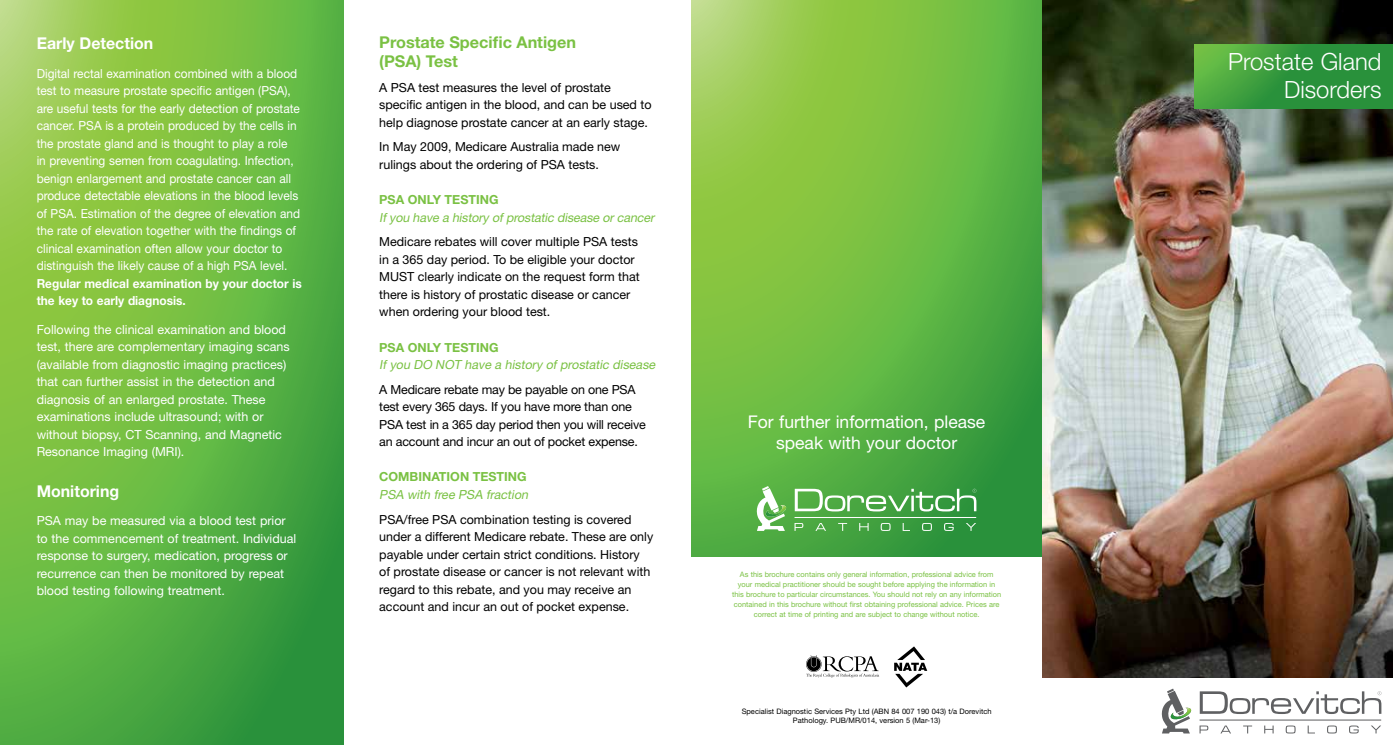
<style>
.page{position:relative;width:1393px;height:745px;background:#fff}
.page>*{position:absolute;margin:0;border:0;box-sizing:border-box;transform-origin:0 0}
.t1{font:300 23.75px/28.5px "Helvetica Neue";color:#fff;text-align:right}
.t2{font:17.5px/21px "Helvetica Neue";color:#fff;text-align:center}
.t3{font:700 16.25px/18.8px "Helvetica Neue";color:#7ac143}
.t4{font:700 16.25px "Helvetica Neue";color:#fff}
.t5{font:12.5px/17.5px "Helvetica Neue";color:#000}
.t6{font:12.5px/17.5px "Helvetica Neue";color:#fff;scale:.95 1}
.t7{font:12.5px/17.5px "Helvetica Neue";color:#fff}
.t8{font:italic 12.5px "Helvetica Neue";color:#7ac143}
.t9{font:700 12.5px/17.5px "Helvetica Neue";color:#fff;scale:.95 1}
.t10{font:700 12.5px "Helvetica Neue";color:#7ac143}
.t11{font:7.5px/10px "Helvetica Neue";color:#7ac143;text-align:center}
.t12{font:7.5px/9px "Helvetica Neue";color:#000;text-align:center}
</style>
<div class="page">
<svg style="left:691px;top:0;width:351px;height:556px;background:#6bb844"></svg>
<img style="left:1042px;top:0;width:351px;height:677px">
<svg style="left:1194px;top:44px;width:199px;height:64px;background:#389b3d"></svg>
<svg style="left:0;top:0;width:344px;height:744px;background:#69b743"></svg>
<svg style="left:894px;top:646px;width:33px;height:41px"></svg>
<svg style="left:806px;top:655px;width:73px;height:22px"></svg>
<svg style="left:755px;top:485px;width:32px;height:45px"></svg>
<svg style="left:794px;top:488px;width:182px;height:42px;background:#63b263"></svg>
<svg style="left:1161px;top:688px;width:31px;height:45px"></svg>
<svg style="left:1199px;top:691px;width:182px;height:42px"></svg>
<h3 class="t4" style="left:37px;top:34px;width:118px">Early Detection</h3>
<p class="t6" style="left:37px;top:64px;width:279px">Digital rectal examination combined with a blood test to measure prostate specific antigen (PSA), are useful tests for the early detection of prostate cancer. PSA is a protein produced by the cells in the prostate gland and is thought to play a role<br>in preventing semen from coagulating. Infection, benign enlargement and prostate cancer can all produce detectable elevations in the blood levels of PSA. Estimation of the degree of elevation and the rate of elevation together with the findings of clinical examination often allow your doctor to distinguish the likely cause of a high PSA level.</p>
<p class="t9" style="left:37px;top:274px;width:281px">Regular medical examination by your doctor is the key to early diagnosis.</p>
<p class="t7" style="left:37px;top:320px;width:254px">Following the clinical examination and blood test, there are complementary imaging scans (available from diagnostic imaging practices) that can further assist in the detection and diagnosis of an enlarged prostate. These examinations include ultrasound; with or without biopsy, CT Scanning, and Magnetic Resonance Imaging (MRI).</p>
<h3 class="t4" style="left:37px;top:481px;width:84px">Monitoring</h3>
<p class="t7" style="left:37px;top:511px;width:261px">PSA may be measured via a blood test prior to the commencement of treatment. Individual response to surgery, medication, progress or recurrence can then be monitored by repeat blood testing following treatment.</p>
<h3 class="t3" style="left:379px;top:33px;width:198px">Prostate Specific Antigen (PSA) Test</h3>
<p class="t5" style="left:379px;top:78px;width:274px">A PSA test measures the level of prostate specific antigen in the blood, and can be used to help diagnose prostate cancer at an early stage.</p>
<p class="t5" style="left:379px;top:138px;width:243px">In May 2009, Medicare Australia made new rulings about the ordering of PSA tests.</p>
<p class="t10" style="left:379px;top:192px;width:121px">PSA ONLY TESTING</p>
<p class="t8" style="left:379px;top:209px;width:279px">Ifyou have a history ofprostatic disease orcancer</p>
<p class="t5" style="left:379px;top:232px;width:262px">Medicare rebates will cover multiple PSA tests in a 365 day period. To be eligible your doctor MUST clearly indicate on the request form that there is history of prostatic disease or cancer when ordering your blood test.</p>
<p class="t10" style="left:379px;top:339px;width:121px">PSA ONLY TESTING</p>
<p class="t8" style="left:379px;top:357px;width:280px">If you DO NOT have a history of prostatic disease</p>
<p class="t5" style="left:379px;top:380px;width:268px">A Medicare rebate may be payable on one PSA test every 365 days. If you have more than one PSA test in a 365 day period then you will receive an account and incur an out of pocket expense.</p>
<p class="t10" style="left:379px;top:469px;width:149px">COMBINATION TESTING</p>
<p class="t8" style="left:379px;top:486px;width:153px">PSA with free PSA fraction</p>
<p class="t5" style="left:379px;top:510px;width:275px">PSA/free PSA combination testing is covered under a different Medicare rebate. These are only payable under certain strict conditions. History of prostate disease or cancer is not relevant with regard to this rebate, and you may receive an account and incur an out of pocket expense.</p>
<h2 class="t2" style="left:748px;top:411px;width:239px">For further information, please speak with your doctor</h2>
<p class="t11" style="left:732px;top:569px;width:271px">As this brochure contains only general information, professional advice from your medical practitioner should be sought before applying the information in this brochure to particular circumstances. You should not rely on any information contained in this brochure without first obtaining professional advice. Prices are correct at time of printing and are subject to change without notice.</p>
<p class="t12" style="left:741px;top:706px;width:251px">Specialist Diagnostic Services Pty Ltd (ABN 84 007 190 043) t/a Dorevitch<br>Pathology. PUB/MR/014, version 5 (Mar-13)</p>
<h1 class="t1" style="left:1228px;top:46px;width:155px">Prostate Gland<br>Disorders</h1>
</div>
